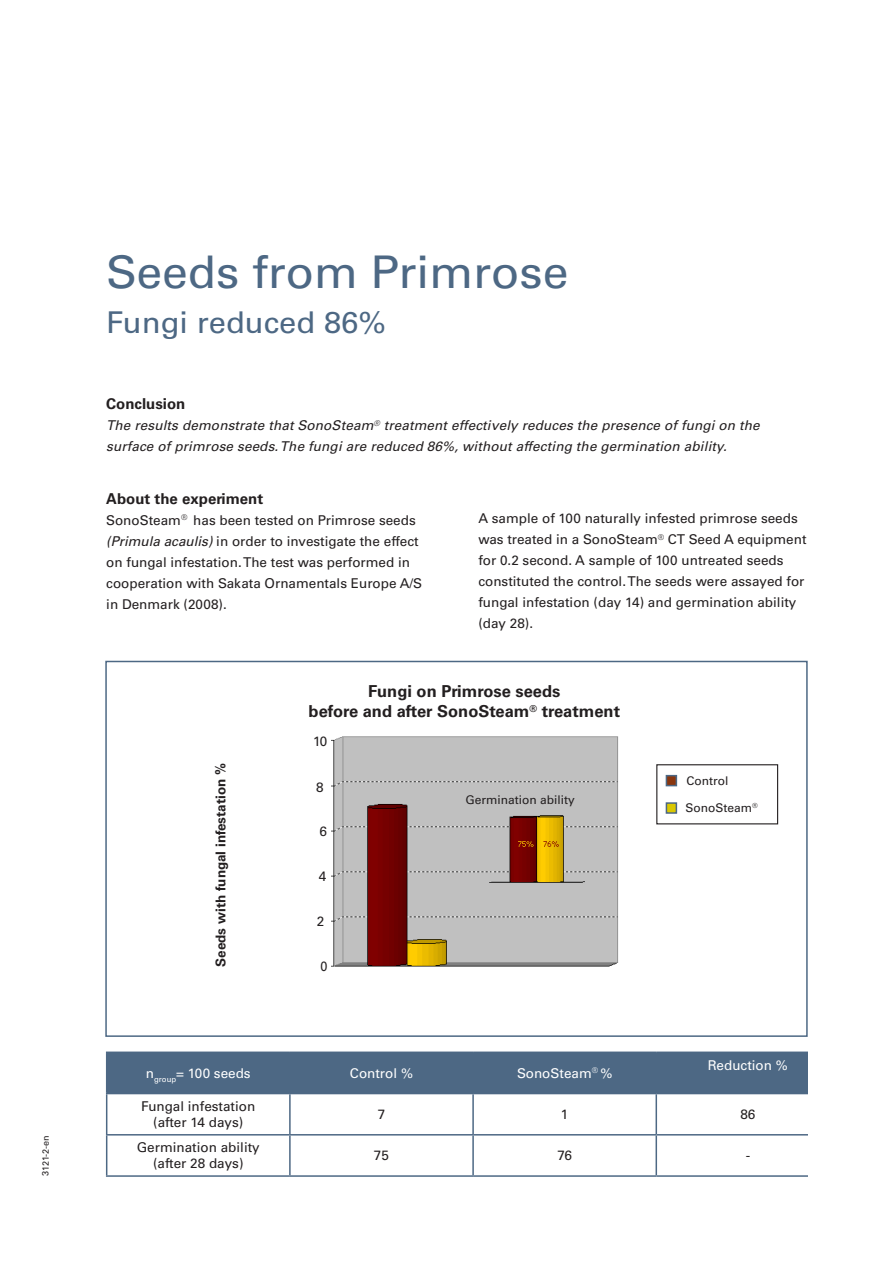
<style>
.page{position:relative;width:893px;height:1263px;background:#fff}
.page>*{position:absolute;margin:0;border:0;box-sizing:border-box;transform-origin:0 0}
.t1{font:45px "Univers LT Std";color:#4d6884}
.t2{font:30px "Univers LT Std";color:#4d6884}
.t3{font:700 16.5px "Univers LT Std";color:#231f20}
.t4{font:700 15px "Univers LT Std";color:#231f20}
.t5{font:13.5px/21px "Univers LT Std";color:#231f20}
.t6{font:italic 13.5px/21px "Univers LT Std";letter-spacing:.01em;color:#231f20}
.t7{font:13.5px "Univers LT Std";color:#fff}
.t8{font:700 13.5px "Univers LT Std";color:#231f20}
.t9{font:13.5px "Univers LT Std";color:#231f20;scale:.94 1}
.t10{font:12px "Univers LT Std";color:#231f20}
.t11{font:9px "Univers LT Std";letter-spacing:-.005em;color:#231f20}
.s1{font-style:italic}
</style>
<div class="page">
<div style="left:107px;top:1053px;width:701px;height:40px;background:#4d6884"></div>
<hr style="left:106px;top:1051px;width:184px;height:2px;background:#4d6884">
<hr style="left:106px;top:1053px;width:1px;height:40px;background:#4d6884">
<hr style="left:290px;top:1051px;width:183px;height:2px;background:#4d6884">
<hr style="left:289px;top:1053px;width:2px;height:40px;background:#4d6884">
<hr style="left:473px;top:1051px;width:183px;height:2px;background:#4d6884">
<hr style="left:472px;top:1053px;width:2px;height:40px;background:#4d6884">
<hr style="left:656px;top:1051px;width:152px;height:2px;background:#4d6884">
<hr style="left:656px;top:1053px;width:1px;height:40px;background:#4d6884">
<hr style="left:106px;top:1093px;width:184px;height:1px;background:#4d6884">
<hr style="left:106px;top:1094px;width:1px;height:40px;background:#4d6884">
<hr style="left:290px;top:1093px;width:183px;height:1px;background:#4d6884">
<hr style="left:289px;top:1094px;width:2px;height:40px;background:#4d6884">
<hr style="left:473px;top:1093px;width:183px;height:1px;background:#4d6884">
<hr style="left:472px;top:1094px;width:2px;height:40px;background:#4d6884">
<hr style="left:656px;top:1093px;width:152px;height:1px;background:#4d6884">
<hr style="left:656px;top:1094px;width:1px;height:40px;background:#4d6884">
<hr style="left:106px;top:1134px;width:184px;height:1px;background:#4d6884">
<hr style="left:106px;top:1135px;width:1px;height:40px;background:#4d6884">
<hr style="left:290px;top:1134px;width:183px;height:1px;background:#4d6884">
<hr style="left:289px;top:1135px;width:2px;height:40px;background:#4d6884">
<hr style="left:473px;top:1134px;width:183px;height:1px;background:#4d6884">
<hr style="left:472px;top:1135px;width:2px;height:40px;background:#4d6884">
<hr style="left:656px;top:1134px;width:152px;height:1px;background:#4d6884">
<hr style="left:656px;top:1135px;width:1px;height:40px;background:#4d6884">
<hr style="left:106px;top:1175px;width:184px;height:2px;background:#4d6884">
<hr style="left:290px;top:1175px;width:183px;height:2px;background:#4d6884">
<hr style="left:473px;top:1175px;width:183px;height:2px;background:#4d6884">
<hr style="left:656px;top:1175px;width:152px;height:2px;background:#4d6884">
<div style="left:105px;top:661px;width:703px;height:376px;border:2px solid #4d6884"></div>
<img style="left:331px;top:736px;width:288px;height:231px">
<div style="left:666px;top:776px;width:10px;height:10px;background:#89360e"></div>
<div style="left:666px;top:775px;width:11px;height:11px;border:2px solid #4d6884"></div>
<div style="left:666px;top:803px;width:10px;height:10px;background:#dac801"></div>
<div style="left:666px;top:802px;width:11px;height:12px;border:2px solid #4d6884"></div>
<div style="left:656px;top:764px;width:122px;height:60px;border:1px solid #231f20"></div>
<p class="t11" style="left:40px;top:1176px;width:43px;rotate:-90deg">3121-2-en</p>
<p class="t1" style="left:106px;top:245px;width:464px">Seeds from Primrose</p>
<p class="t2" style="left:106px;top:304px;width:281px">Fungi reduced 86%</p>
<p class="t4" style="left:106px;top:395px;width:81px">Conclusion</p>
<p class="t6" style="left:106px;top:415px;width:655px">The results demonstrate that SonoSteam<sup>®</sup> treatment effectively reduces the presence of fungi on the surface of primrose seeds. The fungi are reduced 86%, without affecting the germination ability.</p>
<p class="t4" style="left:106px;top:490px;width:158px">About the experiment</p>
<p class="t5" style="left:106px;top:509px;width:317px">SonoSteam<sup>®</sup> has been tested on Primrose seeds <span class="s1">(Primula acaulis)</span> in order to investigate the effect on fungal infestation. The test was performed in cooperation with Sakata Ornamentals Europe A/S in Denmark (2008).</p>
<p class="t5" style="left:478px;top:508px;width:330px">A sample of 100 naturally infested primrose seeds was treated in a SonoSteam<sup>®</sup> CT Seed A equipment for 0.2 second. A sample of 100 untreated seeds constituted the control. The seeds were assayed for fungal infestation (day 14) and germination ability (day 28).</p>
<p class="t8" style="left:213px;top:967px;width:205px;rotate:-90deg">Seeds with fungal infestation %</p>
<p class="t3" style="left:368px;top:682px;width:194px">Fungi on Primrose seeds</p>
<p class="t3" style="left:309px;top:702px;width:313px">before and after SonoSteam<sup>®</sup> treatment</p>
<p class="t5" style="left:313px;top:731px;width:16px">10</p>
<p class="t5" style="left:316px;top:776px;width:9px">8</p>
<p class="t5" style="left:320px;top:820px;width:9px">6</p>
<p class="t5" style="left:319px;top:866px;width:9px">4</p>
<p class="t5" style="left:317px;top:911px;width:9px">2</p>
<p class="t9" style="left:321px;top:958px;width:9px">0</p>
<p class="t10" style="left:466px;top:792px;width:111px">Germination ability</p>
<p class="t7" style="left:146px;top:1065px;width:106px">n<sub>group</sub>= 100 seeds</p>
<p class="t7" style="left:350px;top:1065px;width:65px">Control %</p>
<p class="t7" style="left:517px;top:1065px;width:97px">SonoSteam<sup>®</sup> %</p>
<p class="t10" style="left:687px;top:773px;width:43px">Control</p>
<p class="t10" style="left:686px;top:800px;width:73px">SonoSteam<sup>®</sup></p>
<p class="t7" style="left:708px;top:1057px;width:81px">Reduction %</p>
<p class="t5" style="left:141px;top:1098px;width:116px;line-height:16.2px;text-align:center">Fungal infestation (after 14 days)</p>
<p class="t5" style="left:378px;top:1104px;width:9px">7</p>
<p class="t5" style="left:561px;top:1104px;width:9px">1</p>
<p class="t5" style="left:740px;top:1104px;width:17px">86</p>
<p class="t5" style="left:137px;top:1139px;width:125px;line-height:16.2px;text-align:center">Germination ability (after 28 days)</p>
<p class="t5" style="left:374px;top:1145px;width:17px">75</p>
<p class="t5" style="left:557px;top:1145px;width:16px">76</p>
<p class="t5" style="left:746px;top:1145px;width:6px">-</p>
</div>
